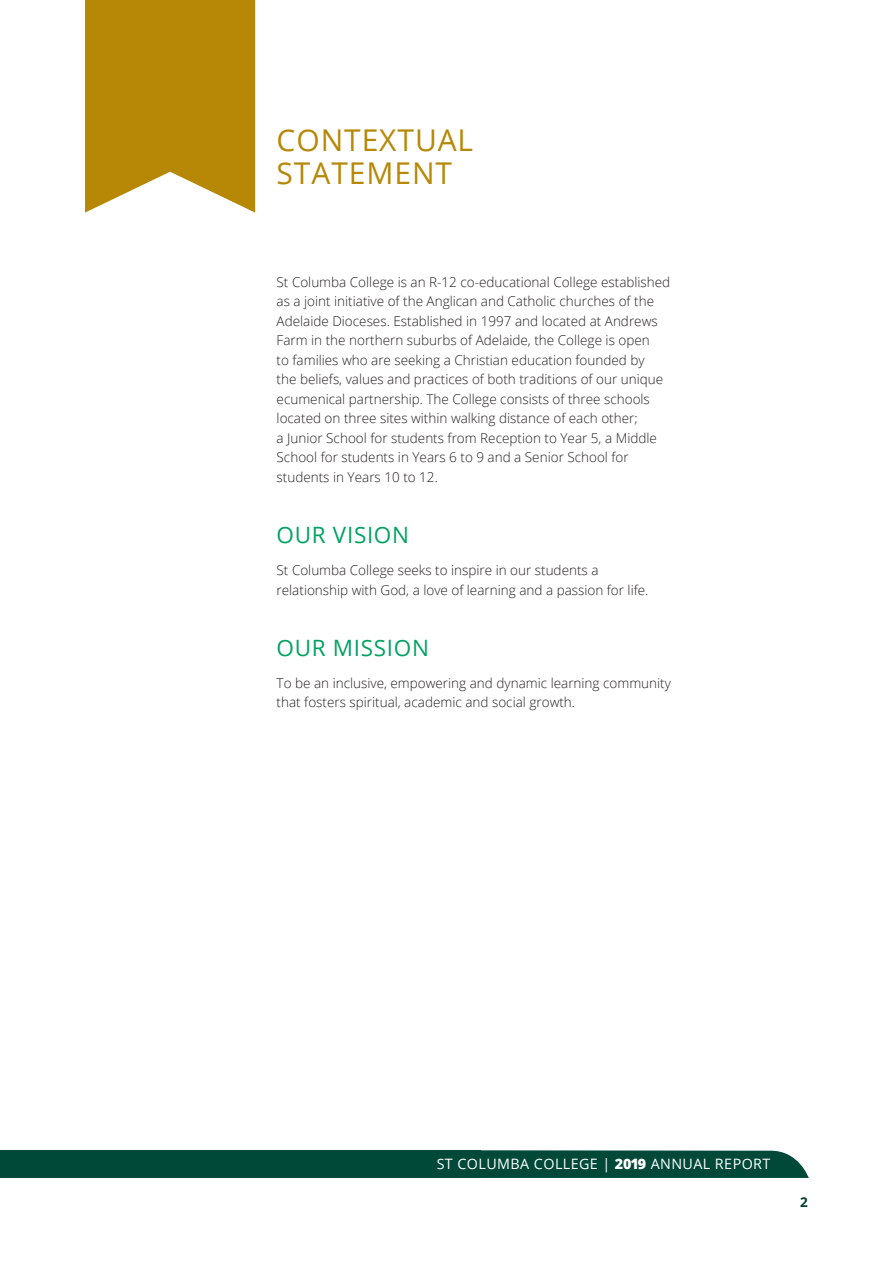
<style>
.page{position:relative;width:893px;height:1263px;background:#fff}
.page>*{position:absolute;margin:0;border:0;box-sizing:border-box;transform-origin:0 0}
.Main_Headings_New{font:30px/33.5px "Open Sans";letter-spacing:.03em;color:#b68806}
.Main_Headings_New-2{font:22.5px "Open Sans";letter-spacing:.03em;color:#00a261}
.t1{font:14.25px "Open Sans";letter-spacing:.03em;color:#fff}
.t2{font:300 13.5px/19.5px "Open Sans";color:#231f20}
.t3{font:700 13.5px "Open Sans";color:#003d2a}
.s1{font-weight:800}
</style>
<div class="page">
<svg style="left:481px;top:1150px;width:328px;height:28px"></svg>
<div style="left:0;top:1150px;width:481px;height:28px;background:#004939"></div>
<svg style="left:85px;top:0;width:170px;height:213px"></svg>
<p class="Main_Headings_New" style="left:277px;top:122px;width:198px">CONTEXTUAL<br>STATEMENT</p>
<p class="t2" style="left:277px;top:272px;width:395px">St Columba College is an R-12 co-educational College established as a joint initiative of the Anglican and Catholic churches of the Adelaide Dioceses. Established in 1997 and located at Andrews Farm in the northern suburbs of Adelaide, the College is open<br>to families who are seeking a Christian education founded by<br>the beliefs, values and practices of both traditions of our unique ecumenical partnership. The College consists of three schools located on three sites within walking distance of each other;<br>a Junior School for students from Reception to Year 5, a Middle School for students in Years 6 to 9 and a Senior School for students in Years 10 to 12.</p>
<p class="Main_Headings_New-2" style="left:277px;top:519px;width:134px">OUR VISION</p>
<p class="t2" style="left:277px;top:560px;width:373px">St Columba College seeks to inspire in our students a relationship with God, a love of learning and a passion for life.</p>
<p class="Main_Headings_New-2" style="left:277px;top:632px;width:154px">OUR MISSION</p>
<p class="t2" style="left:277px;top:673px;width:396px">To be an inclusive, empowering and dynamic learning community that fosters spiritual, academic and social growth.</p>
<p class="t1" style="left:437px;top:1154px;width:335px">ST COLUMBA COLLEGE | <span class="s1">2019</span> ANNUAL REPORT</p>
<p class="t3" style="left:800px;top:1192px;width:9px">2</p>
</div>
